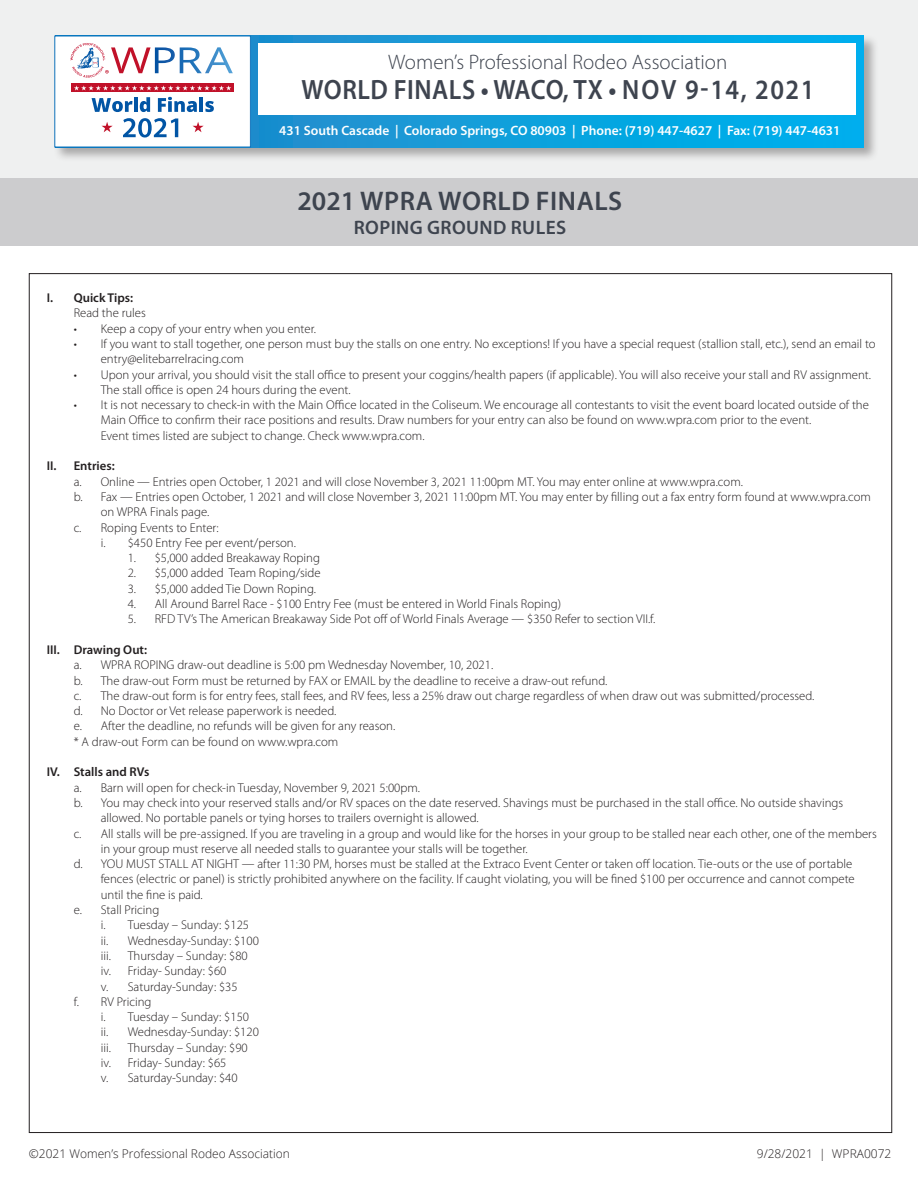
<style>
.page{position:relative;width:918px;height:1188px;background:#fff}
.page>*{position:absolute;margin:0;border:0;box-sizing:border-box;transform-origin:0 0}
.t1{font:600 28.05px "Myriad Pro";letter-spacing:.02em;color:#3e444f;scale:.91 1}
.t2{font:600 27px "Myriad Pro";letter-spacing:.02em;color:#3e444f}
.t3{font:300 21px "Myriad Pro";color:#3e444f}
.t4{font:600 19.5px "Myriad Pro";letter-spacing:.02em;color:#3e444f}
.t5{font:600 13.5px "Myriad Pro";color:#fff}
.t6{font:300 12.75px/15.3px "Myriad Pro";color:#231f20}
.t7{font:600 12.75px "Myriad Pro";color:#231f20}
.t8{font:300 12px "Open Sans";color:#231f20}
</style>
<div class="page">
<div style="left:0;top:177px;width:918px;height:69px;background:#ccccce"></div>
<div style="left:0;top:0;width:918px;height:177px;background:#eff0f0"></div>
<div style="left:54px;top:34px;width:825px;height:129px;background:#231f20;opacity:.35"></div>
<svg style="left:251px;top:36px;width:613px;height:111px"></svg>
<div style="left:258px;top:43px;width:597px;height:71px;background:#fff"></div>
<div style="left:55px;top:36px;width:195px;height:111px;background:#fff"></div>
<svg style="left:71px;top:84px;width:163px;height:8px"></svg>
<svg style="left:102px;top:122px;width:11px;height:10px"></svg>
<svg style="left:193px;top:122px;width:11px;height:10px"></svg>
<svg style="left:74px;top:85px;width:157px;height:5px"></svg>
<svg style="left:92px;top:98px;width:41px;height:14px"></svg>
<hr style="left:134px;top:97px;width:4px;height:15px;background:#0155a5">
<svg style="left:140px;top:97px;width:10px;height:15px"></svg>
<svg style="left:158px;top:97px;width:39px;height:15px"></svg>
<hr style="left:199px;top:97px;width:4px;height:15px;background:#0155a5">
<svg style="left:205px;top:101px;width:9px;height:11px"></svg>
<svg style="left:70px;top:43px;width:163px;height:35px"></svg>
<svg style="left:123px;top:118px;width:55px;height:20px"></svg>
<p class="t3" style="left:388px;top:50px;width:341px">Women’s Professional Rodeo Association</p>
<p class="t1" style="left:301px;top:72px;width:565px">WORLD FINALS • WACO, TX • NOV 9-14, 2021</p>
<p class="t5" style="left:279px;top:121px;width:563px">431 South Cascade | Colorado Springs, CO 80903 | Phone: (719) 447-4627 | Fax: (719) 447-4631</p>
<p class="t2" style="left:297px;top:183px;width:326px">2021 WPRA WORLD FINALS</p>
<p class="t4" style="left:354px;top:215px;width:214px">ROPING GROUND RULES</p>
<p class="t7" style="left:47px;top:290px;width:88px">I. Quick Tips:</p>
<p class="t6" style="left:74px;top:306px;width:74px">Read the rules</p>
<p class="t6" style="left:74px;top:321px;width:244px">• Keep a copy of your entry when you enter.</p>
<p class="t6" style="left:74px;top:336px;width:803px">• If you want to stall together, one person must buy the stalls on one entry. No exceptions! If you have a special request (stallion stall, etc.), send an email to</p>
<p class="t6" style="left:101px;top:352px;width:145px">entry@elitebarrelracing.com</p>
<p class="t6" style="left:101px;top:367px;width:772px;text-indent:-27px">• Upon your arrival, you should visit the stall office to present your coggins/health papers (if applicable). You will also receive your stall and RV assignment.<br>The stall office is open 24 hours during the event.</p>
<p class="t6" style="left:74px;top:397px;width:797px">• It is not necessary to check-in with the Main Office located in the Coliseum. We encourage all contestants to visit the event board located outside of the</p>
<p class="t6" style="left:101px;top:413px;width:712px">Main Office to confirm their race positions and results. Draw numbers for your entry can also be found on www.wpra.com prior to the event.</p>
<p class="t6" style="left:101px;top:428px;width:325px">Event times listed are subject to change. Check www.wpra.com.</p>
<p class="t7" style="left:47px;top:458px;width:69px">II. Entries:</p>
<p class="t6" style="left:74px;top:474px;width:671px">a. Online — Entries open October, 1 2021 and will close November 3, 2021 11:00pm MT. You may enter online at www.wpra.com.</p>
<p class="t6" style="left:74px;top:489px;width:799px">b. Fax — Entries open October, 1 2021 and will close November 3, 2021 11:00pm MT. You may enter by filling out a fax entry form found at www.wpra.com</p>
<p class="t6" style="left:101px;top:505px;width:110px">on WPRA Finals page.</p>
<p class="t6" style="left:74px;top:520px;width:147px">c. Roping Events to Enter:</p>
<p class="t6" style="left:101px;top:535px;width:197px">i. $450 Entry Fee per event/person.</p>
<p class="t6" style="left:128px;top:550px;width:194px">1. $5,000 added Breakaway Roping</p>
<p class="t6" style="left:128px;top:566px;width:195px">2. $5,000 added Team Roping/side</p>
<p class="t6" style="left:128px;top:581px;width:190px">3. $5,000 added Tie Down Roping.</p>
<p class="t6" style="left:128px;top:596px;width:435px">4. All Around Barrel Race - $100 Entry Fee (must be entered in World Finals Roping)</p>
<p class="t6" style="left:128px;top:612px;width:529px">5. RFD TV’s The American Breakaway Side Pot off of World Finals Average — $350 Refer to section VII.f.</p>
<p class="t7" style="left:47px;top:642px;width:102px">III. Drawing Out:</p>
<p class="t6" style="left:74px;top:658px;width:421px">a. WPRA ROPING draw-out deadline is 5:00 pm Wednesday November, 10, 2021.</p>
<p class="t6" style="left:74px;top:673px;width:535px">b. The draw-out Form must be returned by FAX or EMAIL by the deadline to receive a draw-out refund.</p>
<p class="t6" style="left:74px;top:688px;width:742px">c. The draw-out form is for entry fees, stall fees, and RV fees, less a 25% draw out charge regardless of when draw out was submitted/processed.</p>
<p class="t6" style="left:74px;top:703px;width:264px">d. No Doctor or Vet release paperwork is needed.</p>
<p class="t6" style="left:74px;top:719px;width:323px">e. After the deadline, no refunds will be given for any reason.</p>
<p class="t6" style="left:74px;top:734px;width:266px">* A draw-out Form can be found on www.wpra.com</p>
<p class="t7" style="left:47px;top:764px;width:104px">IV. Stalls and RVs</p>
<p class="t6" style="left:74px;top:780px;width:348px">a. Barn will open for check-in Tuesday, November 9, 2021 5:00pm.</p>
<p class="t6" style="left:74px;top:795px;width:771px">b. You may check into your reserved stalls and/or RV spaces on the date reserved. Shavings must be purchased in the stall office. No outside shavings</p>
<p class="t6" style="left:101px;top:811px;width:379px">allowed. No portable panels or tying horses to trailers overnight is allowed.</p>
<p class="t6" style="left:74px;top:826px;width:805px">c. All stalls will be pre-assigned. If you are traveling in a group and would like for the horses in your group to be stalled near each other, one of the members</p>
<p class="t6" style="left:101px;top:841px;width:429px">in your group must reserve all needed stalls to guarantee your stalls will be together.</p>
<p class="t6" style="left:74px;top:856px;width:780px">d. YOU MUST STALL AT NIGHT — after 11:30 PM, horses must be stalled at the Extraco Event Center or taken off location. Tie-outs or the use of portable</p>
<p class="t6" style="left:101px;top:872px;width:756px">fences (electric or panel) is strictly prohibited anywhere on the facility. If caught violating, you will be fined $100 per occurrence and cannot compete</p>
<p class="t6" style="left:101px;top:887px;width:104px">until the fine is paid.</p>
<p class="t6" style="left:74px;top:902px;width:87px">e. Stall Pricing</p>
<p class="t6" style="left:101px;top:918px;width:150px">i. Tuesday – Sunday: $125</p>
<p class="t6" style="left:101px;top:933px;width:160px">ii. Wednesday-Sunday: $100</p>
<p class="t6" style="left:101px;top:948px;width:12px">iii.</p>
<p class="t6" style="left:128px;top:948px;width:122px">Thursday – Sunday: $80</p>
<p class="t6" style="left:101px;top:964px;width:127px">iv. Friday- Sunday: $60</p>
<p class="t6" style="left:101px;top:979px;width:138px">v. Saturday-Sunday: $35</p>
<p class="t6" style="left:74px;top:994px;width:79px">f. RV Pricing</p>
<p class="t6" style="left:101px;top:1009px;width:150px">i. Tuesday – Sunday: $150</p>
<p class="t6" style="left:101px;top:1025px;width:160px">ii. Wednesday-Sunday: $120</p>
<p class="t6" style="left:101px;top:1040px;width:12px">iii.</p>
<p class="t6" style="left:128px;top:1040px;width:122px">Thursday – Sunday: $90</p>
<p class="t6" style="left:101px;top:1055px;width:127px">iv. Friday- Sunday: $65</p>
<p class="t6" style="left:101px;top:1071px;width:138px">v. Saturday-Sunday: $40</p>
<p class="t8" style="left:29px;top:1146px;width:263px">©2021 Women’s Professional Rodeo Association</p>
<p class="t8" style="left:757px;top:1146px;width:136px">9/28/2021 | WPRA0072</p>
</div>
